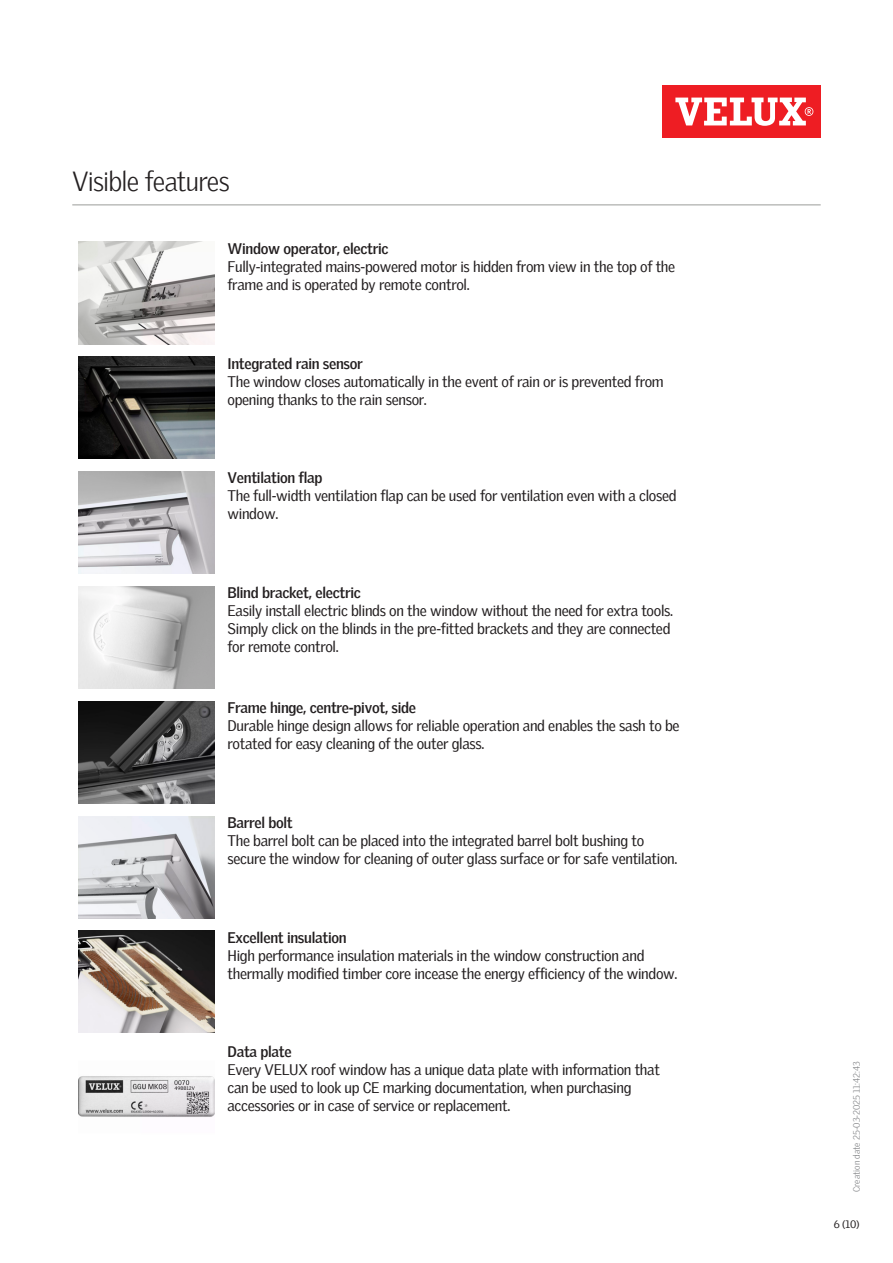
<style>
.page{position:relative;width:893px;height:1263px;background:#fff}
.page>*{position:absolute;margin:0;border:0;box-sizing:border-box;transform-origin:0 0}
.Headline_With_Line_B{font:300 27px "Velux Gothic";letter-spacing:-.03em;color:#231f20}
.Body_Heading{font:15px/18px "Velux Gothic";letter-spacing:-.02em;color:#231f20}
.t1{font:10.5px "Velux Gothic";color:#231f20}
.t2{font:300 9px "Velux Gothic";color:#7c7e81}
.s1{font-weight:700}
</style>
<div class="page">
<div style="left:662px;top:85px;width:159px;height:53px;background:#ee1d23"></div>
<svg style="left:675px;top:98px;width:138px;height:28px"></svg>
<hr style="left:72px;top:204px;width:749px;height:2px;background:#bcbdbb">
<img style="left:79px;top:242px;width:136px;height:102px">
<img style="left:79px;top:357px;width:136px;height:102px">
<img style="left:79px;top:472px;width:136px;height:102px">
<img style="left:79px;top:586px;width:136px;height:102px">
<img style="left:79px;top:701px;width:136px;height:102px">
<img style="left:79px;top:816px;width:136px;height:102px">
<img style="left:79px;top:931px;width:136px;height:102px">
<img style="left:79px;top:1076px;width:136px;height:41px">
<p class="Headline_With_Line_B" style="left:72px;top:161px;width:159px">Visible features</p>
<p class="Body_Heading" style="left:227px;top:238px;width:449px"><span class="s1">Window operator, electric<br></span>Fully-integrated mains-powered motor is hidden from view in the top of the frame and is operated by remote control.</p>
<p class="Body_Heading" style="left:227px;top:353px;width:438px"><span class="s1">Integrated rain sensor<br></span>The window closes automatically in the event of rain or is prevented from opening thanks to the rain sensor.</p>
<p class="Body_Heading" style="left:227px;top:468px;width:451px"><span class="s1">Ventilation flap<br></span>The full-width ventilation flap can be used for ventilation even with a closed window.</p>
<p class="Body_Heading" style="left:227px;top:582px;width:447px"><span class="s1">Blind bracket, electric<br></span>Easily install electric blinds on the window without the need for extra tools.<br>Simply click on the blinds in the pre-fitted brackets and they are connected for remote control.</p>
<p class="Body_Heading" style="left:227px;top:697px;width:454px"><span class="s1">Frame hinge, centre-pivot, side<br></span>Durable hinge design allows for reliable operation and enables the sash to be rotated for easy cleaning of the outer glass.</p>
<p class="Body_Heading" style="left:227px;top:812px;width:451px"><span class="s1">Barrel bolt<br></span>The barrel bolt can be placed into the integrated barrel bolt bushing to secure the window for cleaning of outer glass surface or for safe ventilation.</p>
<p class="Body_Heading" style="left:227px;top:927px;width:452px"><span class="s1">Excellent insulation<br></span>High performance insulation materials in the window construction and thermally modified timber core incease the energy efficiency of the window.</p>
<p class="Body_Heading" style="left:227px;top:1042px;width:434px"><span class="s1">Data plate<br></span>Every VELUX roof window has a unique data plate with information that can be used to look up CE marking documentation, when purchasing accessories or in case of service or replacement.</p>
<p class="t2" style="left:850px;top:1192px;width:132px;rotate:-90deg">Creation date 25-03-2025 11:42:43</p>
<p class="t1" style="left:834px;top:1216px;width:27px">6 (10)</p>
</div>
